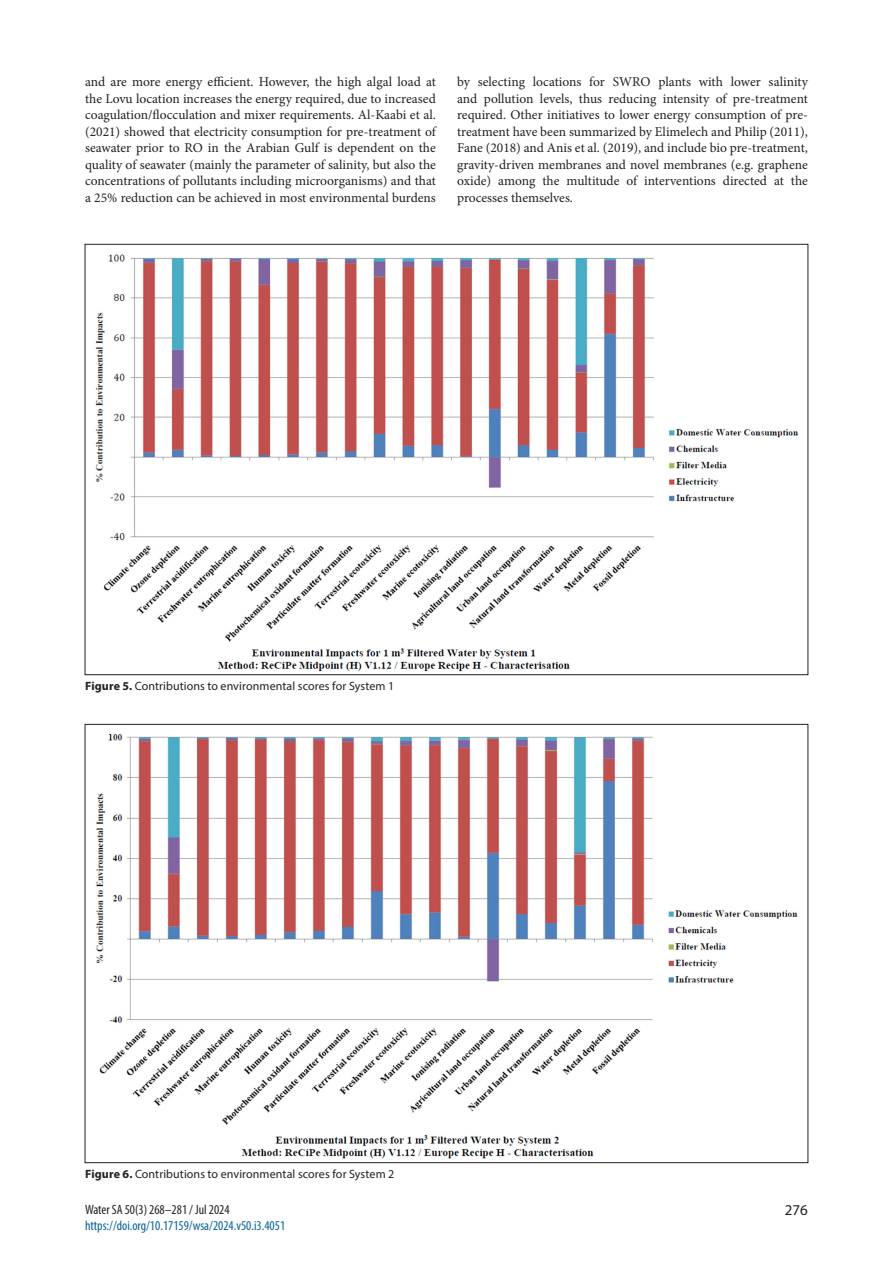
<style>
.page{position:relative;width:893px;height:1263px;background:#fff}
.page>*{position:absolute;margin:0;border:0;box-sizing:border-box;transform-origin:0 0}
.t1{font:15px "Myriad Pro";color:#231f20}
.Paragraph_Text{font:13.5px/16.5px "Minion Pro";color:#231f20;text-align:justify}
.t2{font:condensed 13.5px "Myriad Pro";color:#056199}
.t3{font:condensed 13.5px "Myriad Pro";color:#231f20}
.t4{font:12px "Myriad Pro";letter-spacing:.01em;color:#231f20}
.s1{font-weight:700}
</style>
<div class="page">
<img style="left:96px;top:733px;width:702px;height:426px">
<img style="left:95px;top:254px;width:704px;height:418px">
<p class="Paragraph_Text" style="left:85px;top:74px;width:352px">and are more energy efficient. However, the high algal load at the Lovu location increases the energy required, due to increased coagulation/flocculation and mixer requirements. Al-Kaabi et al. (2021) showed that electricity consumption for pre-treatment of seawater prior to RO in the Arabian Gulf is dependent on the quality of seawater (mainly the parameter of salinity, but also the concentrations of pollutants including microorganisms) and that a 25% reduction can be achieved in most environmental burdens</p>
<p class="Paragraph_Text" style="left:457px;top:74px;width:352px">by selecting locations for SWRO plants with lower salinity and pollution levels, thus reducing intensity of pre-treatment required. Other initiatives to lower energy consumption of pre&shy;treatment have been summarized by Elimelech and Philip (2011), Fane (2018) and Anis et al. (2019), and include bio pre-treatment, gravity-driven membranes and novel membranes (e.g. graphene oxide) among the multitude of interventions directed at the processes themselves.</p>
<p class="t4" style="left:85px;top:679px;width:311px"><span class="s1">Figure 5.</span> Contributions to environmental scores for System 1</p>
<p class="t4" style="left:85px;top:1166px;width:311px"><span class="s1">Figure 6.</span> Contributions to environmental scores for System 2</p>
<p class="t3" style="left:85px;top:1201px;width:146px">Water SA 50(3) 268–281 / Jul 2024</p>
<p class="t1" style="left:785px;top:1200px;width:25px">276</p>
<p class="t2" style="left:85px;top:1217px;width:202px">https://doi.org/10.17159/wsa/2024.v50.i3.4051</p>
</div>
